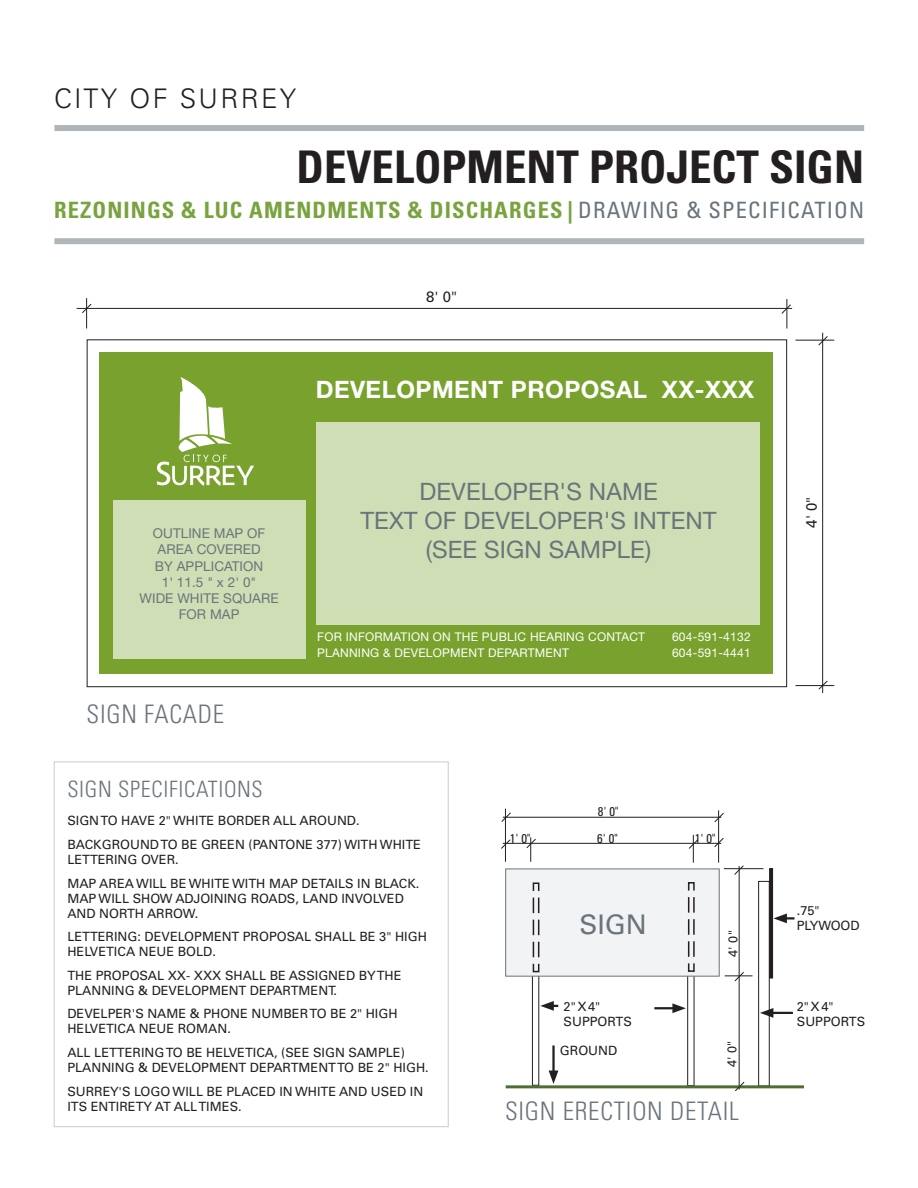
<style>
.page{position:relative;width:918px;height:1188px;background:#fff}
.page>*{position:absolute;margin:0;border:0;box-sizing:border-box;transform-origin:0 0}
.t1{font:700 condensed 45px "Univers";color:#231f20}
.t2{font:300 27px "Univers";letter-spacing:.085em;color:#231f20}
.t3{font:27px "Univers";color:#6a747b}
.t4{font:300 condensed 25.5px "Univers";letter-spacing:.03em;color:#6a747b}
.t5{font:24px/28.8px "Helvetica Neue";letter-spacing:.005em;color:#6a747b;text-align:center}
.t6{font:700 24px "Helvetica Neue";letter-spacing:.02em;color:#fff}
.t7{font:700 condensed 22.5px "Univers";letter-spacing:.05em;color:#79a33f}
.t8{font:300 condensed 22.5px "Univers";letter-spacing:.03em;color:#6a747b}
.t9{font:15px "Univers";color:#231f20}
.t10{font:13.5px/16.2px "Helvetica Neue";letter-spacing:.005em;color:#6a747b;text-align:center}
.t11{font:12.75px/15px "Univers";color:#231f20}
.t12{font:condensed 12.75px "Univers";color:#231f20}
.t13{font:12px "Helvetica Neue";letter-spacing:.02em;color:#fff}
.s1{font-weight:400;color:#6a747b}
</style>
<div class="page">
<div style="left:54px;top:238px;width:810px;height:6px;background:#aeb6ba"></div>
<div style="left:54px;top:125px;width:810px;height:6px;background:#aeb6ba"></div>
<div style="left:54px;top:762px;width:395px;height:365px;border:1px solid #c8cccf"></div>
<div style="left:99px;top:352px;width:674px;height:322px;background:#78a22d"></div>
<div style="left:113px;top:500px;width:192px;height:159px;background:#cfdeb4"></div>
<div style="left:317px;top:422px;width:443px;height:202px;background:#cfdeb4"></div>
<hr style="left:77px;top:308px;width:715px;height:1px;background:#231f20">
<hr style="left:822px;top:333px;width:1px;height:360px;background:#231f20">
<svg style="left:818px;top:335px;width:10px;height:11px"></svg>
<hr style="left:86px;top:298px;width:1px;height:31px;background:#231f20">
<hr style="left:787px;top:299px;width:1px;height:30px;background:#231f20">
<hr style="left:796px;top:340px;width:38px;height:1px;background:#231f20">
<svg style="left:818px;top:680px;width:10px;height:10px"></svg>
<svg style="left:781px;top:304px;width:11px;height:11px"></svg>
<svg style="left:81px;top:303px;width:11px;height:11px"></svg>
<hr style="left:796px;top:685px;width:38px;height:1px;background:#231f20">
<svg style="left:157px;top:377px;width:97px;height:109px"></svg>
<div style="left:532px;top:882px;width:7px;height:203px;border:1px solid #231f20"></div>
<div style="left:687px;top:881px;width:7px;height:205px;border:1px solid #231f20"></div>
<div style="left:506px;top:869px;width:213px;height:107px;background:#f1f3f4"></div>
<svg style="left:532px;top:882px;width:8px;height:91px"></svg>
<svg style="left:687px;top:882px;width:8px;height:90px"></svg>
<div style="left:758px;top:881px;width:11px;height:205px;border:1px solid #231f20"></div>
<div style="left:769px;top:869px;width:4px;height:109px;border:1px solid #231f20"></div>
<hr style="left:505px;top:809px;width:1px;height:53px;background:#231f20">
<hr style="left:718px;top:810px;width:1px;height:53px;background:#231f20">
<hr style="left:503px;top:817px;width:218px;height:1px;background:#231f20">
<hr style="left:503px;top:843px;width:218px;height:1px;background:#231f20">
<hr style="left:724px;top:868px;width:39px;height:1px;background:#231f20">
<hr style="left:739px;top:866px;width:1px;height:224px;background:#231f20">
<svg style="left:501px;top:839px;width:10px;height:10px"></svg>
<svg style="left:501px;top:812px;width:11px;height:10px"></svg>
<svg style="left:526px;top:837px;width:11px;height:25px"></svg>
<svg style="left:714px;top:812px;width:10px;height:11px"></svg>
<svg style="left:714px;top:837px;width:10px;height:11px"></svg>
<svg style="left:734px;top:865px;width:10px;height:11px"></svg>
<svg style="left:725px;top:971px;width:28px;height:11px"></svg>
<hr style="left:506px;top:1085px;width:298px;height:3px;background:#4e6f33">
<svg style="left:734px;top:1081px;width:11px;height:11px"></svg>
<svg style="left:688px;top:835px;width:11px;height:28px"></svg>
<hr style="left:769px;top:1012px;width:24px;height:2px;background:#231f20">
<svg style="left:760px;top:1008px;width:13px;height:10px"></svg>
<svg style="left:540px;top:1001px;width:18px;height:10px"></svg>
<svg style="left:773px;top:913px;width:22px;height:10px"></svg>
<hr style="left:654px;top:1007px;width:23px;height:2px;background:#231f20">
<svg style="left:672px;top:1003px;width:14px;height:10px"></svg>
<hr style="left:552px;top:1045px;width:3px;height:30px;background:#231f20">
<svg style="left:549px;top:1071px;width:9px;height:13px"></svg>
<h2 class="t2" style="left:54px;top:83px;width:244px">CITY OF SURREY</h2>
<h1 class="t1" style="left:297px;top:140px;width:25px">DEVELO</h1>
<h1 class="t1" style="left:442px;top:140px;width:88px">PMENT</h1>
<h1 class="t1" style="left:589px;top:140px;width:50px">PROJECT</h1>
<h1 class="t1" style="left:769px;top:140px;width:91px">SIGN</h1>
<h3 class="t7" style="left:54px;top:196px;width:163px">REZONINGS &amp; LUC</h3>
<h3 class="t7" style="left:249px;top:196px;width:616px">AMENDMENTS &amp; DISCHARGES | <span class="s1">DRAWING &amp; SPECIFICATION</span></h3>
<p class="t9" style="left:426px;top:288px;width:33px">8' 0"</p>
<p class="t10" style="left:140px;top:525px;width:141px">OUTLINE MAP OF<br>AREA COVERED<br>BY APPLICATION<br>1' 11.5 " X 2' 0"<br>WIDE WHITE SQUARE<br>FOR MAP</p>
<h3 class="t4" style="left:87px;top:698px;width:139px">SIGN FACADE</h3>
<h3 class="t6" style="left:316px;top:375px;width:440px">DEVELOPMENT PROPOSAL XX-XXX</h3>
<h3 class="t5" style="left:360px;top:477px;width:358px">DEVELOPER'S NAME<br>TEXT OF DEVELOPER'S INTENT (SEE SIGN SAMPLE)</h3>
<p class="t13" style="left:317px;top:629px;width:41px">FOR INFORMATION</p>
<p class="t13" style="left:433px;top:629px;width:31px">ON THE</p>
<p class="t13" style="left:482px;top:629px;width:16px">PUBLIC</p>
<p class="t13" style="left:530px;top:629px;width:18px">HEARING</p>
<p class="t13" style="left:588px;top:629px;width:17px">CONTACT</p>
<p class="t13" style="left:672px;top:629px;width:80px">604-591-4132</p>
<p class="t13" style="left:317px;top:646px;width:17px">PLANNING</p>
<p class="t13" style="left:383px;top:646px;width:30px">&amp; DEVELOPMENT</p>
<p class="t13" style="left:488px;top:646px;width:17px">DEPARTMENT</p>
<p class="t13" style="left:672px;top:646px;width:80px">604-591-4441</p>
<h3 class="t8" style="left:67px;top:775px;width:197px">SIGN SPECIFICATIONS</h3>
<p class="t11" style="left:67px;top:809px;width:355px;line-height:23.7px">SIGN TO HAVE 2" WHITE BORDER ALL AROUND.<br>BACKGROUND TO BE GREEN (PANTONE 377) WITH WHITE</p>
<p class="t11" style="left:67px;top:848px;width:354px;line-height:23.7px">LETTERING OVER.<br>MAP AREA WILL BE WHITE WITH MAP DETAILS IN BLACK.</p>
<p class="t11" style="left:67px;top:891px;width:338px">MAP WILL S HOW ADJOINING ROADS, LAND INVOLVED<br>AND N ORTH ARROW.</p>
<p class="t11" style="left:67px;top:929px;width:361px">LETTERING: DEVELOPM ENT PROPOSAL SHALL BE 3" HIGH<br>H ELVETICA N EUE BOLD.</p>
<p class="t11" style="left:67px;top:968px;width:336px">THE PROPOSAL XX- XXX S HALL BE ASS IGNED BY THE<br>PLANNING &amp; DEVELOPM ENT DEPARTM ENT.</p>
<p class="t11" style="left:67px;top:1007px;width:332px">DEVELPER'S NAME &amp; PHONE NUM BER TO BE 2" HIGH<br>H ELVETICA N EUE ROMAN.</p>
<p class="t11" style="left:67px;top:1045px;width:363px">ALL LETTERING TO BE H ELVETICA, (SEE SIGN SAM PLE)<br>PLANNING &amp; DEVELOPM ENT DEPARTM ENT TO BE 2" HIGH.</p>
<p class="t11" style="left:67px;top:1084px;width:358px">SURREY'S LOGO WILL BE PLACED IN WHITE AND USED IN<br>ITS ENTIRETY AT ALL TIM ES .</p>
<p class="t12" style="left:598px;top:803px;width:22px">8' 0"</p>
<p class="t12" style="left:510px;top:831px;width:22px">1' 0"</p>
<p class="t12" style="left:597px;top:831px;width:22px">6' 0"</p>
<p class="t12" style="left:695px;top:831px;width:22px">1' 0"</p>
<h2 class="t3" style="left:579px;top:909px;width:34px">SIGN</h2>
<p class="t11" style="left:564px;top:999px;width:38px">2" X 4"<br>SUPPORT</p>
<p class="t11" style="left:623px;top:1014px;width:10px">S</p>
<p class="t11" style="left:560px;top:1043px;width:11px">GROUND</p>
<p class="t11" style="left:725px;top:957px;width:28px;rotate:-90deg">4' 0"</p>
<p class="t11" style="left:725px;top:1067px;width:28px;rotate:-90deg">4' 0"</p>
<h3 class="t4" style="left:505px;top:1096px;width:236px">SIGN ERECTION DETAIL</h3>
<p class="t9" style="left:803px;top:528px;width:33px;rotate:-90deg">4' 0"</p>
<p class="t11" style="left:797px;top:903px;width:24px">.75"<br>PLYWOOD</p>
<p class="t11" style="left:797px;top:999px;width:38px">2" X 4"<br>SUPPORT</p>
<p class="t11" style="left:857px;top:1014px;width:10px">S</p>
</div>
